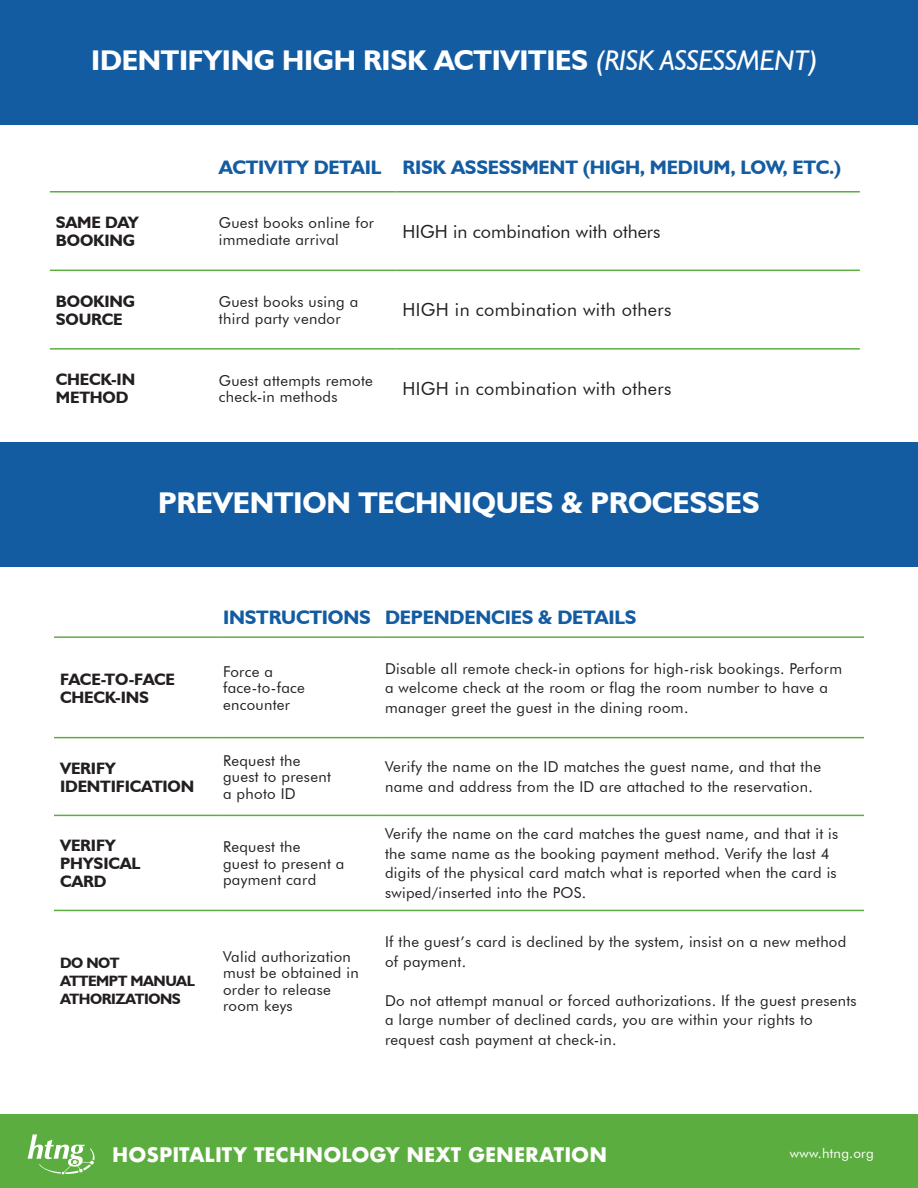
<style>
.page{position:relative;width:918px;height:1188px;background:#fff}
.page>*{position:absolute;margin:0;border:0;box-sizing:border-box;transform-origin:0 0}
.t1{font:700 30px "Humanist 521 BT";letter-spacing:-.01em;color:#fff}
.t2{font:700 28.5px "Humanist 521 BT";letter-spacing:-.01em;color:#fff}
.t3{font:700 19.5px "Humanist 521 BT";letter-spacing:-.01em;color:#145ca2}
.t4{font:700 19.5px "Futura";color:#fff}
.t5{font:18px "Futura BT";letter-spacing:.02em;color:#231f20}
.t6{font:18px "Futura BT";color:#231f20}
.t7{font:700 16.5px "Humanist 521 BT";letter-spacing:-.01em;color:#231f20}
.t8{font:15px/19.5px "Futura BT";letter-spacing:.02em;color:#231f20}
.t9{font:700 15px/18px "Humanist 521 BT";letter-spacing:-.03em;color:#231f20}
.t10{font:13.5px "Futura BT";letter-spacing:.02em;color:#fff}
.s1{font-weight:400;font-style:italic}
</style>
<div class="page">
<hr style="left:50px;top:191px;width:163px;height:2px;background:#5cad40">
<hr style="left:213px;top:191px;width:184px;height:2px;background:#5cad40">
<hr style="left:397px;top:191px;width:463px;height:2px;background:#5cad40">
<hr style="left:50px;top:270px;width:163px;height:1px;background:#5cad40">
<hr style="left:213px;top:270px;width:184px;height:1px;background:#5cad40">
<hr style="left:397px;top:270px;width:463px;height:1px;background:#5cad40">
<hr style="left:50px;top:348px;width:163px;height:2px;background:#5cad40">
<hr style="left:213px;top:348px;width:184px;height:2px;background:#5cad40">
<hr style="left:397px;top:348px;width:463px;height:2px;background:#5cad40">
<div style="left:0;top:442px;width:918px;height:124px;background:#145ca2"></div>
<hr style="left:54px;top:636px;width:163px;height:2px;background:#5cad40">
<hr style="left:217px;top:636px;width:162px;height:2px;background:#5cad40">
<hr style="left:379px;top:636px;width:485px;height:2px;background:#5cad40">
<hr style="left:54px;top:737px;width:163px;height:1px;background:#5cad40">
<hr style="left:217px;top:737px;width:162px;height:1px;background:#5cad40">
<hr style="left:379px;top:737px;width:485px;height:1px;background:#5cad40">
<hr style="left:54px;top:815px;width:163px;height:1px;background:#5cad40">
<hr style="left:217px;top:815px;width:162px;height:1px;background:#5cad40">
<hr style="left:379px;top:815px;width:485px;height:1px;background:#5cad40">
<hr style="left:54px;top:910px;width:163px;height:1px;background:#5cad40">
<hr style="left:217px;top:910px;width:162px;height:1px;background:#5cad40">
<hr style="left:379px;top:910px;width:485px;height:1px;background:#5cad40">
<div style="left:0;top:1114px;width:918px;height:74px;background:#5cad40"></div>
<svg style="left:28px;top:1134px;width:67px;height:41px"></svg>
<div style="left:0;top:0;width:918px;height:124px;background:#145ca2"></div>
<p class="t2" style="left:91px;top:43px;width:729px">IDENTIFYING HIGH RISK ACTIVITIES <span class="s1">(RISK ASSESSMENT)</span></p>
<p class="t3" style="left:219px;top:155px;width:164px">ACTIVITY DETAIL</p>
<p class="t3" style="left:403px;top:155px;width:440px">RISK ASSESSMENT (HIGH, MEDIUM, LOW, ETC.)</p>
<p class="t7" style="left:56px;top:212px;width:85px">SAME DAY</p>
<p class="t7" style="left:56px;top:230px;width:81px">BOOKING</p>
<p class="t8" style="left:219px;top:215px;width:157px;line-height:16.5px">Guest books online for immediate arrival</p>
<p class="t6" style="left:403px;top:221px;width:260px">HIGH in combination with others</p>
<p class="t7" style="left:56px;top:291px;width:81px">BOOKING</p>
<p class="t7" style="left:56px;top:309px;width:68px">SOURCE</p>
<p class="t8" style="left:219px;top:293px;width:141px;line-height:16.5px">Guest books using a third party vendor</p>
<p class="t5" style="left:403px;top:299px;width:270px">HIGH in combination with others</p>
<p class="t7" style="left:56px;top:369px;width:81px">CHECK-IN</p>
<p class="t7" style="left:56px;top:387px;width:74px">METHOD</p>
<p class="t8" style="left:219px;top:372px;width:156px;line-height:16.5px">Guest attempts remote check-in methods</p>
<p class="t5" style="left:403px;top:378px;width:270px">HIGH in combination with others</p>
<p class="t1" style="left:158px;top:484px;width:603px">PREVENTION TECHNIQUES &amp; PROCESSES</p>
<p class="t3" style="left:223px;top:605px;width:149px">INSTRUCTIONS</p>
<p class="t3" style="left:385px;top:605px;width:253px">DEPENDENCIES &amp; DETAILS</p>
<p class="t7" style="left:60px;top:669px;width:117px">FACE-TO-FACE</p>
<p class="t7" style="left:60px;top:687px;width:91px">CHECK-INS</p>
<p class="t7" style="left:60px;top:758px;width:57px">VERIFY</p>
<p class="t7" style="left:60px;top:776px;width:136px">IDENTIFICATION</p>
<p class="t7" style="left:60px;top:835px;width:57px">VERIFY</p>
<p class="t7" style="left:60px;top:853px;width:82px">PHYSICAL</p>
<p class="t7" style="left:60px;top:871px;width:48px">CARD</p>
<p class="t9" style="left:60px;top:954px;width:61px">DO NOT</p>
<p class="t9" style="left:60px;top:972px;width:136px">ATTEMPT MANUAL<br>ATHORIZATIONS</p>
<p class="t8" style="left:223px;top:661px;width:52px">Force a</p>
<p class="t8" style="left:223px;top:678px;width:83px">face-to-face</p>
<p class="t8" style="left:223px;top:694px;width:69px">encounter</p>
<p class="t8" style="left:223px;top:751px;width:79px">Request the</p>
<p class="t8" style="left:223px;top:767px;width:109px">guest to present</p>
<p class="t8" style="left:223px;top:784px;width:74px">a photo ID</p>
<p class="t8" style="left:223px;top:837px;width:79px">Request the</p>
<p class="t8" style="left:223px;top:853px;width:123px">guest to present a</p>
<p class="t8" style="left:223px;top:870px;width:95px">payment card</p>
<p class="t8" style="left:223px;top:946px;width:129px">Valid authorization</p>
<p class="t8" style="left:223px;top:963px;width:137px">must be obtained in</p>
<p class="t8" style="left:223px;top:979px;width:109px">order to release</p>
<p class="t8" style="left:223px;top:996px;width:71px">room keys</p>
<p class="t8" style="left:385px;top:658px;width:458px">Disable all remote check-in options for high-risk bookings. Perform a welcome check at the room or flag the room number to have a manager greet the guest in the dining room.</p>
<p class="t8" style="left:385px;top:757px;width:437px">Verify the name on the ID matches the guest name, and that the name and address from the ID are attached to the reservation.</p>
<p class="t8" style="left:385px;top:824px;width:455px">Verify the name on the card matches the guest name, and that it is the same name as the booking payment method. Verify the last 4 digits of the physical card match what is reported when the card is swiped/inserted into the POS.</p>
<p class="t8" style="left:385px;top:932px;width:463px">If the guest’s card is declined by the system, insist on a new method of payment.</p>
<p class="t8" style="left:385px;top:991px;width:473px">Do not attempt manual or forced authorizations. If the guest presents a large number of declined cards, you are within your rights to request cash payment at check-in.</p>
<p class="t4" style="left:112px;top:1141px;width:496px">HOSPITALITY TECHNOLOGY NEXT GENERATION</p>
<p class="t10" style="left:790px;top:1145px;width:86px">www.htng.org</p>
</div>
